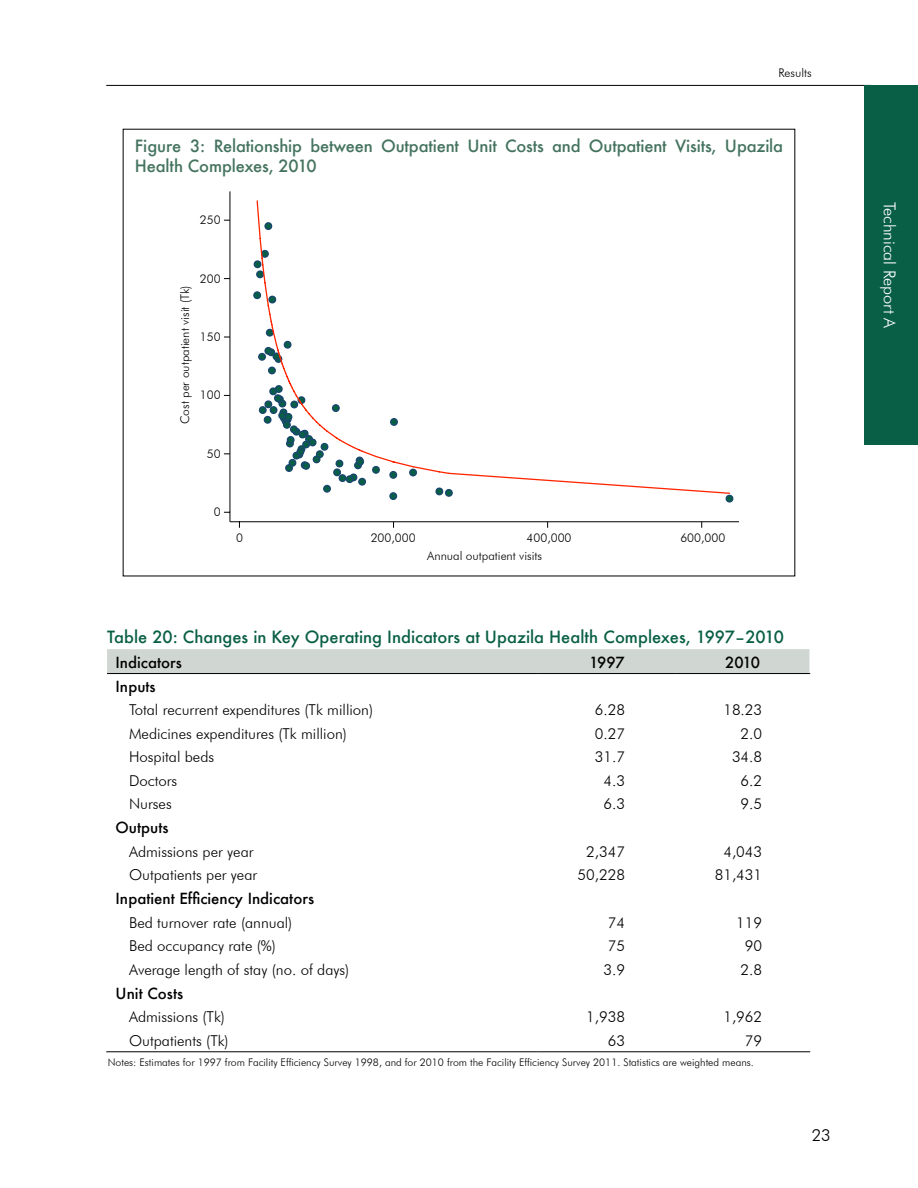
<style>
.page{position:relative;width:918px;height:1188px;background:#fff}
.page>*{position:absolute;margin:0;border:0;box-sizing:border-box;transform-origin:0 0}
.t1{font:500 16.5px/19.8px "Futura";letter-spacing:-.01em;color:#44735e}
.t2{font:500 16.5px "Futura";color:#095f45}
.t3{font:300 16.5px "Futura BT";color:#fff}
.t4{font:300 16.5px "Futura BT";color:#000}
.t5{font:300 15px "Futura BT";color:#000}
.t6{font:500 15px "Futura";color:#000}
.t7{font:300 12px "Futura BT";color:#000}
.t8{font:300 10.5px "Futura BT";color:#000}
</style>
<div class="page">
<hr style="left:106px;top:85px;width:765px;height:1px;background:#000">
<div style="left:864px;top:85px;width:54px;height:360px;background:#095f45"></div>
<div style="left:726px;top:495px;width:7px;height:8px;background:#095f45;border:1px solid #1a4770;border-radius:50%"></div>
<div style="left:253px;top:291px;width:8px;height:8px;background:#095f45;border:1px solid #1a4770;border-radius:50%"></div>
<div style="left:389px;top:492px;width:8px;height:8px;background:#095f45;border:1px solid #1a4770;border-radius:50%"></div>
<svg style="left:256px;top:200px;width:475px;height:295px"></svg>
<hr style="left:230px;top:191px;width:1px;height:331px;background:#000">
<hr style="left:230px;top:521px;width:509px;height:1px;background:#000">
<div style="left:107px;top:649px;width:702px;height:24px;background:#d0d7d2"></div>
<hr style="left:107px;top:673px;width:431px;height:1px;background:#000">
<hr style="left:538px;top:673px;width:138px;height:1px;background:#000">
<hr style="left:676px;top:673px;width:134px;height:1px;background:#000">
<hr style="left:106px;top:1051px;width:432px;height:1px;background:#000">
<hr style="left:538px;top:1051px;width:138px;height:1px;background:#000">
<hr style="left:676px;top:1051px;width:134px;height:1px;background:#000">
<p class="t7" style="left:778px;top:66px;width:35px">Results</p>
<p class="t1" style="left:135px;top:136px;width:650px">Figure 3: Relationship between Outpatient Unit Costs and Outpatient Visits, Upazila<br>Health Complexes, 2010</p>
<p class="t7" style="left:200px;top:213px;width:22px">250</p>
<p class="t7" style="left:178px;top:424px;width:141px;rotate:-90deg">Cost per outpatient visit (Tk)</p>
<p class="t7" style="left:200px;top:271px;width:22px">200</p>
<p class="t7" style="left:200px;top:330px;width:22px">150</p>
<p class="t7" style="left:200px;top:388px;width:22px">100</p>
<p class="t7" style="left:207px;top:446px;width:15px">50</p>
<p class="t7" style="left:214px;top:505px;width:8px">0</p>
<p class="t7" style="left:236px;top:531px;width:8px">0</p>
<p class="t7" style="left:371px;top:531px;width:46px">200,000</p>
<p class="t7" style="left:527px;top:531px;width:46px">400,000</p>
<p class="t7" style="left:680px;top:531px;width:46px">600,000</p>
<p class="t7" style="left:427px;top:549px;width:116px">Annual outpatient visits</p>
<p class="t2" style="left:107px;top:626px;width:678px">Table 20: Changes in Key Operating Indicators at Upazila Health Complexes, 1997–2010</p>
<p class="t6" style="left:116px;top:652px;width:68px">Indicators</p>
<p class="t6" style="left:589px;top:652px;width:37px">1997</p>
<p class="t6" style="left:725px;top:652px;width:36px">2010</p>
<p class="t6" style="left:116px;top:676px;width:42px">Inputs</p>
<p class="t5" style="left:129px;top:701px;width:246px">Total recurrent expenditures (Tk million)</p>
<p class="t5" style="left:595px;top:701px;width:32px">6.28</p>
<p class="t5" style="left:723px;top:701px;width:40px">18.23</p>
<p class="t5" style="left:129px;top:724px;width:219px">Medicines expenditures (Tk million)</p>
<p class="t5" style="left:595px;top:724px;width:32px">0.27</p>
<p class="t5" style="left:741px;top:724px;width:23px">2.0</p>
<p class="t5" style="left:129px;top:748px;width:87px">Hospital beds</p>
<p class="t5" style="left:595px;top:748px;width:32px">31.7</p>
<p class="t5" style="left:732px;top:748px;width:32px">34.8</p>
<p class="t5" style="left:129px;top:771px;width:50px">Doctors</p>
<p class="t5" style="left:603px;top:771px;width:23px">4.3</p>
<p class="t5" style="left:741px;top:771px;width:23px">6.2</p>
<p class="t5" style="left:129px;top:794px;width:44px">Nurses</p>
<p class="t5" style="left:603px;top:794px;width:23px">6.3</p>
<p class="t5" style="left:741px;top:794px;width:23px">9.5</p>
<p class="t6" style="left:116px;top:817px;width:55px">Outputs</p>
<p class="t5" style="left:129px;top:842px;width:126px">Admissions per year</p>
<p class="t5" style="left:586px;top:842px;width:40px">2,347</p>
<p class="t5" style="left:723px;top:842px;width:40px">4,043</p>
<p class="t5" style="left:129px;top:866px;width:130px">Outpatients per year</p>
<p class="t5" style="left:578px;top:866px;width:49px">50,228</p>
<p class="t5" style="left:715px;top:866px;width:49px">81,431</p>
<p class="t6" style="left:116px;top:889px;width:200px">Inpatient Efficiency Indicators</p>
<p class="t5" style="left:129px;top:913px;width:165px">Bed turnover rate (annual)</p>
<p class="t5" style="left:608px;top:913px;width:19px">74</p>
<p class="t5" style="left:736px;top:913px;width:27px">119</p>
<p class="t5" style="left:129px;top:937px;width:148px">Bed occupancy rate (%)</p>
<p class="t5" style="left:608px;top:937px;width:19px">75</p>
<p class="t5" style="left:745px;top:937px;width:19px">90</p>
<p class="t5" style="left:129px;top:960px;width:222px">Average length of stay (no. of days)</p>
<p class="t5" style="left:603px;top:960px;width:23px">3.9</p>
<p class="t5" style="left:741px;top:960px;width:23px">2.8</p>
<p class="t6" style="left:116px;top:983px;width:69px">Unit Costs</p>
<p class="t5" style="left:129px;top:1008px;width:98px">Admissions (Tk)</p>
<p class="t5" style="left:586px;top:1008px;width:40px">1,938</p>
<p class="t5" style="left:723px;top:1008px;width:40px">1,962</p>
<p class="t5" style="left:129px;top:1031px;width:101px">Outpatients (Tk)</p>
<p class="t5" style="left:608px;top:1031px;width:19px">63</p>
<p class="t5" style="left:745px;top:1031px;width:19px">79</p>
<p class="t8" style="left:108px;top:1056px;width:648px">Notes: Estimates for 1997 from Facility Efficiency Survey 1998, and for 2010 from the Facility Efficiency Survey 2011. Statistics are weighted means.</p>
<p class="t4" style="left:812px;top:1125px;width:21px">23</p>
<p class="t3" style="left:900px;top:202px;width:128px;rotate:90deg">Technical Report A</p>
</div>
